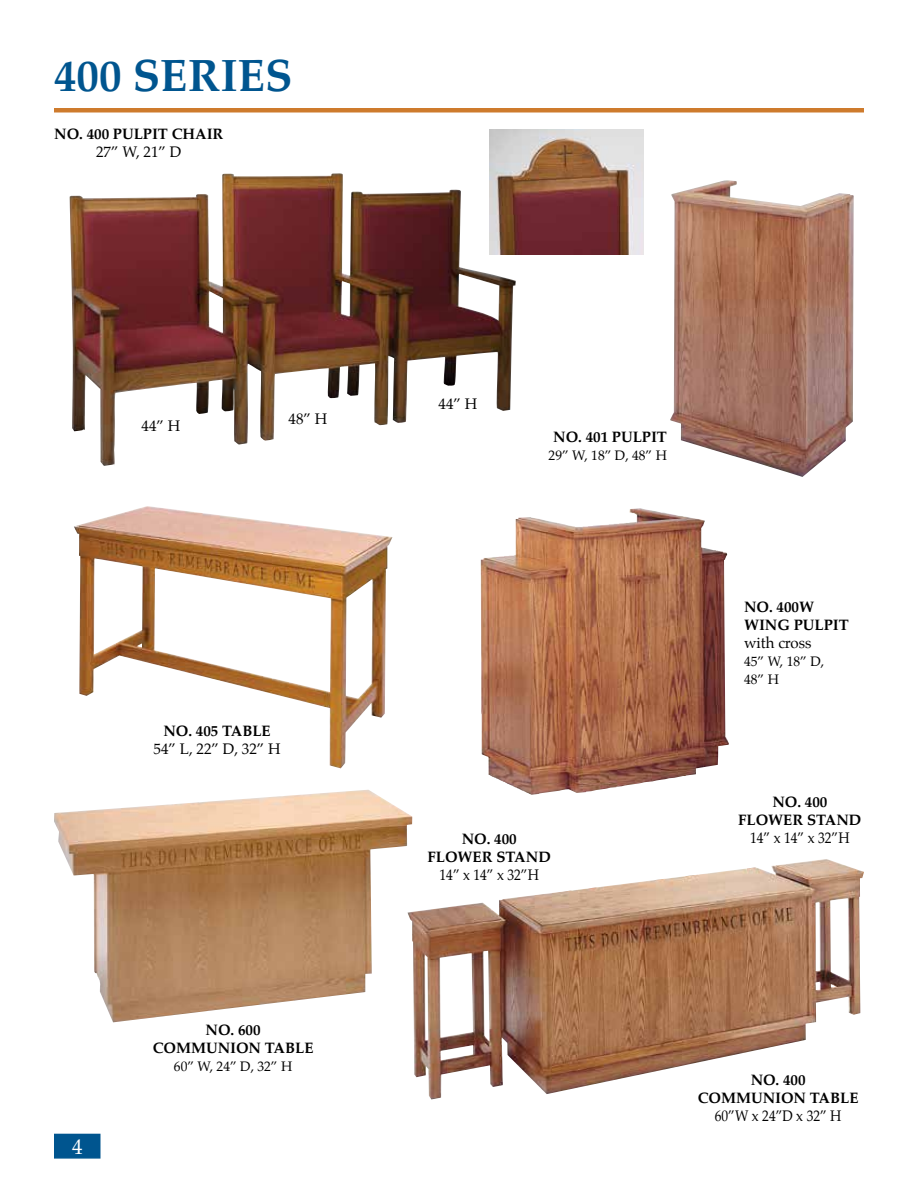
<style>
.page{position:relative;width:918px;height:1188px;background:#fff}
.page>*{position:absolute;margin:0;border:0;box-sizing:border-box;transform-origin:0 0}
.t1{font:700 45px "Palatino";color:#00558f}
.t2{font:21px "Palatino";color:#fff}
.t3{font:700 15px/18px "Palatino";color:#000;text-align:center}
.t4{font:15px "Palatino";color:#000}
.t5{font:15px "Palatino";color:#000;scale:.9 1}
.t6{font:13.5px/18px "Palatino";color:#000}
</style>
<div class="page">
<div style="left:54px;top:1134px;width:46px;height:25px;background:#00558f;border:2px solid #00558f"></div>
<img style="left:54px;top:790px;width:358px;height:232px">
<hr style="left:54px;top:108px;width:810px;height:4px;background:#ce7b2d">
<img style="left:74px;top:506px;width:319px;height:262px">
<img style="left:70px;top:173px;width:446px;height:293px">
<img style="left:670px;top:180px;width:184px;height:297px">
<img style="left:481px;top:508px;width:248px;height:287px">
<img style="left:407px;top:859px;width:457px;height:240px">
<img style="left:489px;top:130px;width:154px;height:125px">
<h1 class="t1" style="left:54px;top:37px;width:240px">400 SERIES</h1>
<p class="t3" style="left:54px;top:124px;width:171px">NO. 400 PULPIT CHAIR</p>
<p class="t4" style="left:96px;top:139px;width:87px">27” W, 21” D</p>
<p class="t4" style="left:142px;top:414px;width:40px">44” H</p>
<p class="t4" style="left:289px;top:406px;width:40px">48” H</p>
<p class="t3" style="left:163px;top:721px;width:109px">NO. 405 TABLE</p>
<p class="t4" style="left:154px;top:736px;width:129px">54” L, 22” D, 32” H</p>
<h2 class="t2" style="left:72px;top:1129px;width:12px">4</h2>
<p class="t3" style="left:153px;top:1020px;width:162px">NO. 600<br>COMMUNION TABLE</p>
<p class="t6" style="left:174px;top:1057px;width:120px">60” W, 24” D, 32” H</p>
<p class="t4" style="left:439px;top:391px;width:40px">44” H</p>
<p class="t3" style="left:553px;top:427px;width:115px">NO. 401 PULPIT</p>
<p class="t6" style="left:549px;top:446px;width:120px">29” W, 18” D, 48” H</p>
<p class="t3" style="left:428px;top:830px;width:125px">NO. 400<br>FLOWER STAND</p>
<p class="t5" style="left:440px;top:863px;width:112px">14” x 14” x 32”H</p>
<p class="t3" style="left:744px;top:597px;width:106px;text-align:left">NO. 400W<br>WING PULPIT</p>
<p class="t4" style="left:744px;top:630px;width:69px">with cross</p>
<p class="t6" style="left:744px;top:652px;width:82px">45” W, 18” D,<br>48” H</p>
<p class="t3" style="left:738px;top:793px;width:125px">NO. 400<br>FLOWER STAND</p>
<p class="t5" style="left:750px;top:826px;width:112px">14” x 14” x 32”H</p>
<p class="t3" style="left:698px;top:1070px;width:162px">NO. 400<br>COMMUNION TABLE</p>
<p class="t5" style="left:715px;top:1103px;width:142px">60”W x 24”D x 32” H</p>
</div>
